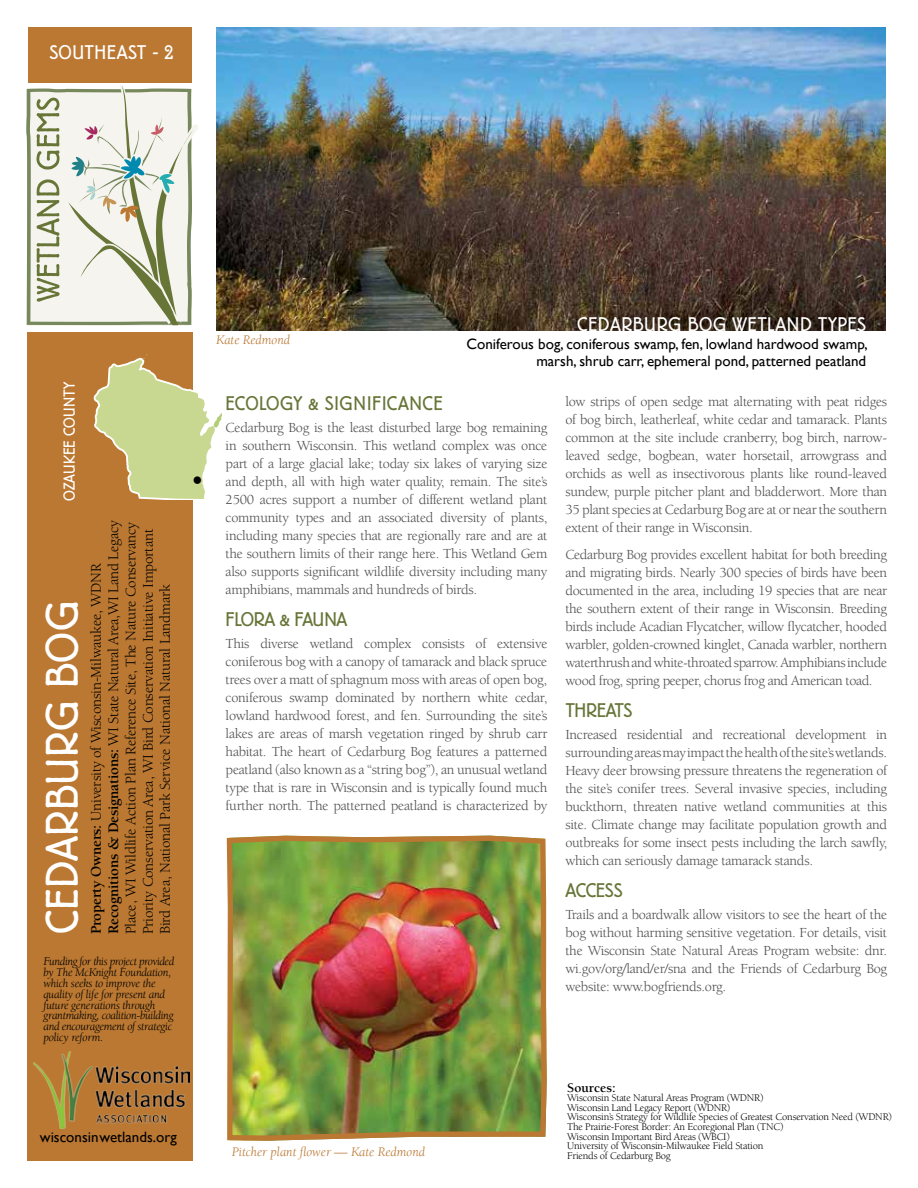
<style>
.page{position:relative;width:918px;height:1188px;background:#fff}
.page>*{position:absolute;margin:0;border:0;box-sizing:border-box;transform-origin:0 0}
.t1{font:300 45px "Berliner Grotesk";letter-spacing:.015em;color:#fff}
.t2{font:30px "Times New Roman";color:#000}
.t3{font:300 19.5px "Berliner Grotesk";letter-spacing:.025em;color:#fff}
.t4{font:300 19.5px "Berliner Grotesk";letter-spacing:.02em;color:#677538}
.t5{font:300 19.5px "Berliner Grotesk";color:#677538}
.t6{font:300 19.5px "Berliner Grotesk";letter-spacing:-.02em;color:#677538}
.t7{font:300 15.75px "Berliner Grotesk";color:#fff}
.t8{font:15px/17.2px "Berkeley Std";letter-spacing:-.015em;color:#000}
.t9{font:15px/17.2px "Gill Sans";color:#000;text-align:right}
.t10{font:14.25px/18px "Berkeley Std";letter-spacing:-.02em;color:#4e4c4d;text-align:justify}
.t11{font:italic 13.5px "Berkeley Std";color:#bb7832}
.t12{font:700 13.5px "Berkeley Std";color:#000}
.t13{font:italic 12px/10.8px "Berkeley Std";letter-spacing:-.02em;color:#000}
.t14{font:10.5px/9.6px "Berkeley Std";letter-spacing:-.02em;color:#000}
.s1{font-weight:700}
</style>
<div class="page">
<div style="left:28px;top:27px;width:164px;height:56px;background:#bb7832"></div>
<div style="left:28px;top:332px;width:165px;height:829px;background:#bb7832"></div>
<img style="left:216px;top:27px;width:670px;height:304px">
<img style="left:226px;top:835px;width:321px;height:306px">
<svg style="left:26px;top:85px;width:172px;height:240px;background:#d9dcce"></svg>
<svg style="left:94px;top:354px;width:128px;height:145px"></svg>
<img style="left:34px;top:1052px;width:155px;height:77px">
<h3 class="t3" style="left:49px;top:41px;width:126px">SOUTHEAST - 2</h3>
<p class="t7" style="left:60px;top:501px;width:120px;rotate:-90deg">OZAUKEE COUNTY</p>
<h1 class="t1" style="left:37px;top:934px;width:335px;rotate:-90deg">CEDARBURG BOG</h1>
<p class="t8" style="left:88px;top:934px;width:416px;rotate:-90deg"><span class="s1">Property Owners:</span> University of Wisconsin-Milwaukee, WDNR <span class="s1">Recognitions &amp; Designations:</span> WI State Natural Area,WI Land Legacy Place, WI Wildlife Action Plan Reference Site, The Nature Conservancy Priority Conservation Area, WI Bird Conservation Initiative Important Bird Area, National Park Service National Natural Landmark</p>
<p class="t13" style="left:44px;top:957px;width:132px">Funding for this project provided by The McKnight Foundation, which seeks to improve the quality of life for present and future generations through grantmaking, coalition-building and encouragement of strategic policy reform.</p>
<p class="t9" style="left:40px;top:1129px;width:138px">wisconsinwetlands.org</p>
<h2 class="t2" style="left:192px;top:460px;width:12px">•</h2>
<p class="t11" style="left:216px;top:333px;width:76px">Kate Redmond</p>
<h3 class="t3" style="left:577px;top:313px;width:291px">CEDARBURG BOG WETLAND TYPES</h3>
<p class="t9" style="left:466px;top:336px;width:403px">Coniferous bog, coniferous swamp, fen, lowland hardwood swamp, marsh, shrub carr, ephemeral pond, patterned peatland</p>
<h3 class="t4" style="left:226px;top:392px;width:218px">ECOLOGY &amp; SIGNIFICANCE</h3>
<p class="t10" style="left:226px;top:419px;width:323px">Cedarburg Bog is the least disturbed large bog remaining in southern Wisconsin. This wetland complex was once part of a large glacial lake; today six lakes of varying size and depth, all with high water quality, remain. The site’s 2500 acres support a number of different wetland plant community types and an associated diversity of plants, including many species that are regionally rare and are at the southern limits of their range here. This Wetland Gem also supports significant wildlife diversity including many amphibians, mammals and hundreds of birds.</p>
<h3 class="t6" style="left:226px;top:608px;width:123px">FLORA &amp; FAUNA</h3>
<p class="t10" style="left:226px;top:635px;width:323px">This diverse wetland complex consists of extensive coniferous bog with a canopy of tamarack and black spruce trees over a matt of sphagnum moss with areas of open bog, coniferous swamp dominated by northern white cedar, lowland hardwood forest, and fen. Surrounding the site’s lakes are areas of marsh vegetation ringed by shrub carr habitat. The heart of Cedarburg Bog features a patterned peatland (also known as a “string bog”), an unusual wetland type that is rare in Wisconsin and is typically found much further north. The patterned peatland is characterized by</p>
<p class="t10" style="left:565px;top:392px;width:323px">low strips of open sedge mat alternating with peat ridges of bog birch, leatherleaf, white cedar and tamarack. Plants common at the site include cranberry, bog birch, narrow&shy;leaved sedge, bogbean, water horsetail, arrowgrass and orchids as well as insectivorous plants like round-leaved sundew, purple pitcher plant and bladderwort. More than 35 plant species at Cedarburg Bog are at or near the southern extent of their range in Wisconsin.</p>
<p class="t10" style="left:565px;top:545px;width:323px">Cedarburg Bog provides excellent habitat for both breeding and migrating birds. Nearly 300 species of birds have been documented in the area, including 19 species that are near the southern extent of their range in Wisconsin. Breeding birds include Acadian Flycatcher, willow flycatcher, hooded warbler, golden-crowned kinglet, Canada warbler, northern waterthrush and white-throated sparrow. Amphibians include wood frog, spring peeper, chorus frog and American toad.</p>
<h3 class="t5" style="left:565px;top:699px;width:69px">THREATS</h3>
<p class="t10" style="left:565px;top:725px;width:323px">Increased residential and recreational development in surrounding areas may impact the health of the site’s wetlands.<br>Heavy deer browsing pressure threatens the regeneration of the site’s conifer trees. Several invasive species, including buckthorn, threaten native wetland communities at this site. Climate change may facilitate population growth and outbreaks for some insect pests including the larch sawfly, which can seriously damage tamarack stands.</p>
<h3 class="t5" style="left:565px;top:879px;width:59px">ACCESS</h3>
<p class="t10" style="left:565px;top:905px;width:323px">Trails and a boardwalk allow visitors to see the heart of the bog without harming sensitive vegetation. For details, visit the Wisconsin State Natural Areas Program website: dnr. wi.gov/org/land/er/sna and the Friends of Cedarburg Bog website: www.bogfriends.org.</p>
<p class="t12" style="left:567px;top:1080px;width:50px">Sources:</p>
<p class="t14" style="left:567px;top:1093px;width:326px">Wisconsin State Natural Areas Program (WDNR)<br>Wisconsin Land Legacy Report (WDNR)<br>Wisconsin’s Strategy for Wildlife Species of Greatest Conservation Need (WDNR)<br>The Prairie-Forest Border: An Ecoregional Plan (TNC)<br>Wisconsin Important Bird Areas (WBCI)<br>University of Wisconsin-Milwaukee Field Station</p>
<p class="t11" style="left:232px;top:1144px;width:195px">Pitcher plant flower — Kate Redmond</p>
<p class="t14" style="left:567px;top:1151px;width:105px">Friends of Cedarburg Bog</p>
</div>
